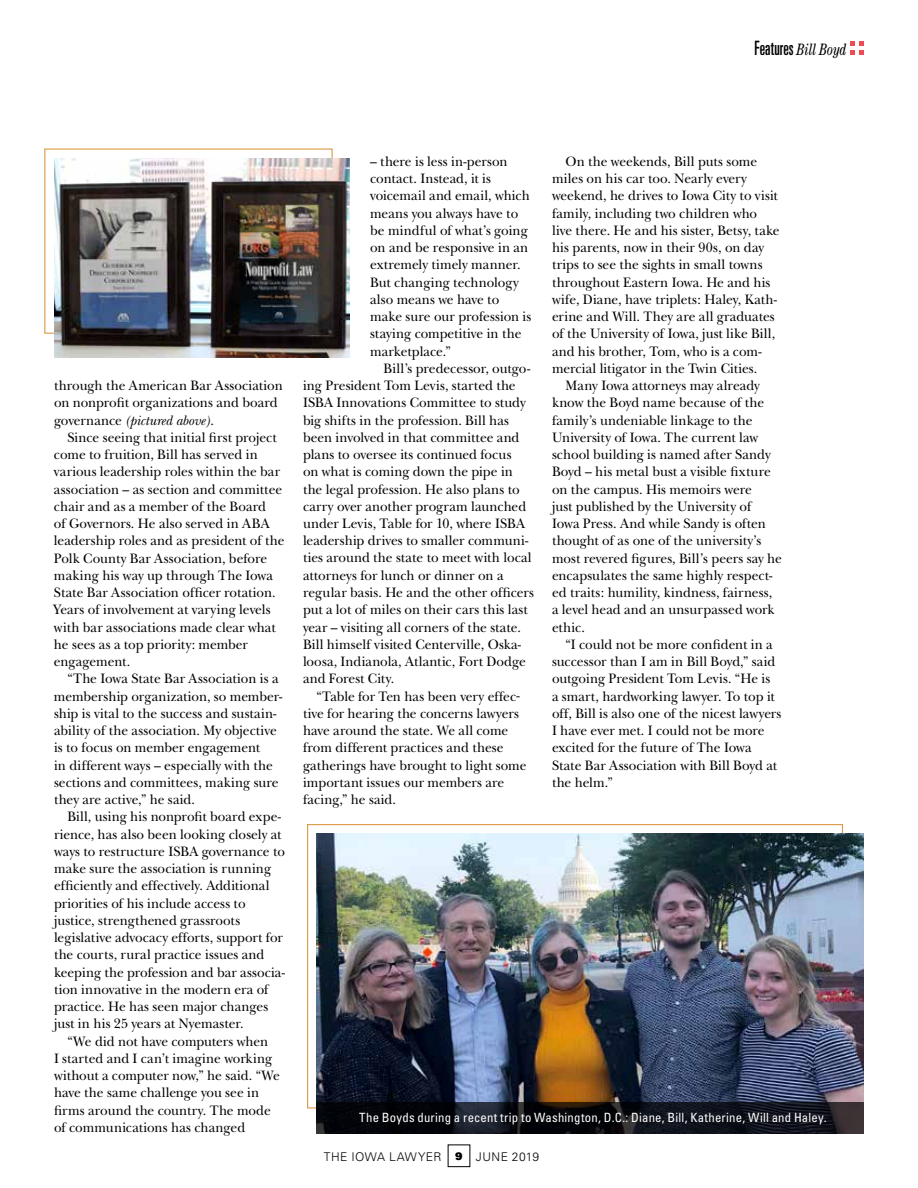
<style>
.page{position:relative;width:918px;height:1188px;background:#fff}
.page>*{position:absolute;margin:0;border:0;box-sizing:border-box;transform-origin:0 0}
.t1{font:ultra-condensed 19.8px "Univers";letter-spacing:.01em;color:#000;scale:.82 1}
.t2{font:14.25px/17.2px "New Baskerville";color:#000;scale:.95 1}
.t3{font:condensed 12.75px "Univers";letter-spacing:.015em;color:#fff}
.t4{font:300 12px "Univers";letter-spacing:.035em;color:#000}
.s1{font-family:"Century Std";font-style:italic;font-stretch:condensed;font-size:16.5px}
.s2{font-style:italic}
.s3{font-weight:900;font-size:10.5px}
</style>
<div class="page">
<svg style="left:850px;top:41px;width:14px;height:14px"></svg>
<img style="left:316px;top:833px;width:548px;height:270px">
<svg style="left:316px;top:1103px;width:548px;height:31px;background:#0f1017"></svg>
<img style="left:54px;top:159px;width:296px;height:199px">
<h1 class="t1" style="left:754px;top:37px;width:114px">Features <span class="s1">Bill Boyd</span></h1>
<p class="t2" style="left:54px;top:377px;width:242px">through the American Bar Association on nonprofit organizations and board governance <span class="s2">(pictured above)</span>.</p>
<p class="t2" style="left:54px;top:429px;width:244px;text-indent:13px">Since seeing that initial first project come to fruition, Bill has served in various leadership roles within the bar association – as section and committee chair and as a member of the Board<br>of Governors. He also served in ABA leadership roles and as president of the Polk County Bar Association, before making his way up through The Iowa State Bar Association officer rotation.<br>Years of involvement at varying levels with bar associations made clear what he sees as a top priority: member engagement.</p>
<p class="t2" style="left:54px;top:670px;width:242px;text-indent:13px">“The Iowa State Bar Association is a membership organization, so member&shy;ship is vital to the success and sustain&shy;ability of the association. My objective is to focus on member engagement<br>in different ways – especially with the sections and committees, making sure they are active,” he said.</p>
<p class="t2" style="left:54px;top:808px;width:245px;text-indent:13px">Bill, using his nonprofit board expe&shy;rience, has also been looking closely at ways to restructure ISBA governance to make sure the association is running efficiently and effectively. Additional priorities of his include access to justice, strengthened grassroots legislative advocacy efforts, support for the courts, rural practice issues and keeping the profession and bar associa&shy;tion innovative in the modern era of practice. He has seen major changes just in his 25 years at Nyemaster.</p>
<p class="t2" style="left:54px;top:1032px;width:239px;text-indent:13px">“We did not have computers when<br>I started and I can’t imagine working without a computer now,” he said. “We have the same challenge you see in firms around the country. The mode of communications has changed</p>
<p class="t2" style="left:370px;top:153px;width:171px">– there is less in-person contact. Instead, it is voicemail and email, which means you always have to be mindful of what’s going on and be responsive in an extremely timely manner.<br>But changing technology also means we have to make sure our profession is staying competitive in the marketplace.”</p>
<p class="t2" style="left:303px;top:360px;width:245px;text-indent:81px">Bill’s predecessor, outgo&shy;ing President Tom Levis, started the ISBA Innovations Committee to study big shifts in the profession. Bill has been involved in that committee and plans to oversee its continued focus<br>on what is coming down the pipe in the legal profession. He also plans to carry over another program launched under Levis, Table for 10, where ISBA leadership drives to smaller communi&shy;ties around the state to meet with local attorneys for lunch or dinner on a regular basis. He and the other officers put a lot of miles on their cars this last year – visiting all corners of the state.<br>Bill himself visited Centerville, Oska&shy;loosa, Indianola, Atlantic, Fort Dodge and Forest City.</p>
<p class="t2" style="left:303px;top:687px;width:237px;text-indent:13px">“Table for Ten has been very effec&shy;tive for hearing the concerns lawyers have around the state. We all come from different practices and these gatherings have brought to light some important issues our members are facing,” he said.</p>
<p class="t2" style="left:552px;top:153px;width:241px;text-indent:14px">On the weekends, Bill puts some miles on his car too. Nearly every weekend, he drives to Iowa City to visit family, including two children who live there. He and his sister, Betsy, take his parents, now in their 90s, on day trips to see the sights in small towns throughout Eastern Iowa. He and his wife, Diane, have triplets: Haley, Kath&shy;erine and Will. They are all graduates of the University of Iowa, just like Bill, and his brother, Tom, who is a com&shy;mercial litigator in the Twin Cities.</p>
<p class="t2" style="left:552px;top:377px;width:244px;text-indent:13px">Many Iowa attorneys may already know the Boyd name because of the family’s undeniable linkage to the University of Iowa. The current law school building is named after Sandy Boyd – his metal bust a visible fixture on the campus. His memoirs were<br>just published by the University of Iowa Press. And while Sandy is often thought of as one of the university’s most revered figures, Bill’s peers say he encapsulates the same highly respect&shy;ed traits: humility, kindness, fairness, a level head and an unsurpassed work ethic.</p>
<p class="t2" style="left:552px;top:636px;width:243px;text-indent:13px">“I could not be more confident in a successor than I am in Bill Boyd,” said outgoing President Tom Levis. “He is<br>a smart, hardworking lawyer. To top it off, Bill is also one of the nicest lawyers I have ever met. I could not be more excited for the future of The Iowa State Bar Association with Bill Boyd at the helm.”</p>
<p class="t3" style="left:359px;top:1109px;width:469px">The Boyds during a recent trip to Washington, D.C.: Diane, Bill, Katherine, Will and Haley.</p>
<p class="t4" style="left:324px;top:1149px;width:217px">THE IOWA LAWYER <span class="s3">9</span> JUNE 2019</p>
</div>
